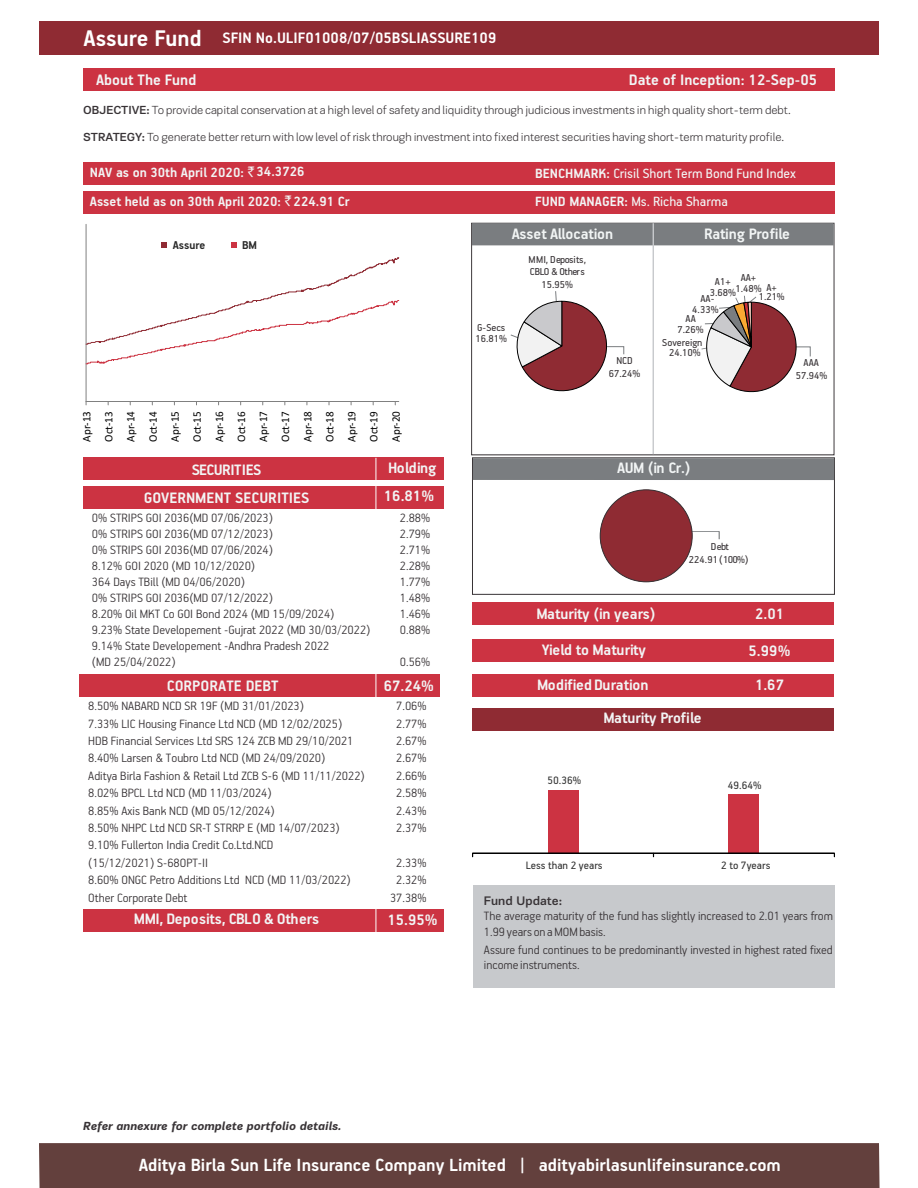
<style>
.page{position:relative;width:918px;height:1188px;background:#fff}
.page>*{position:absolute;margin:0;border:0;box-sizing:border-box;transform-origin:0 0}
.t1{font:700 19.8px "PF Handbook Pro";color:#fff}
.t2{font:700 16.95px "PF Handbook Pro";color:#f2f5f5}
.t3{font:700 16.95px "PF Handbook Pro";letter-spacing:-.02em;color:#f2f5f5}
.t4{font:700 16.95px "PF Handbook Pro";color:#fff}
.t5{font:700 16.95px "PF Handbook Pro";letter-spacing:-.03em;color:#f2f5f5}
.t6{font:700 15px/29.4px "PF Handbook Pro";color:#f2f5f5}
.t7{font:15px/27.9px "PF Handbook Pro";color:#f2f5f5}
.t8{font:300 13.5px/15.3px "PF Handbook Pro";color:#383336}
.t9{font:500 12.75px "PF Encore Sans Pro";color:#383336}
.t10{font:700 12.75px "PF Handbook Pro";color:#292929}
.t11{font:300 12px "PF Encore Sans Pro";color:#383336}
.t12{font:italic 700 12px "PF Encore Sans Pro";color:#383336}
.t13{font:12px "PF Handbook Pro";color:#333}
.t14{font:11.55px/22px "Calibri";color:#000;text-align:justify}
.t15{font:11.25px/10.6px "PF Handbook Pro";color:#383336;text-align:center}
.t16{font:11.25px/12.8px "PF Handbook Pro";letter-spacing:-.03em;color:#383336;text-align:center}
.t17{font:11.1px "PF Handbook Pro";color:#383336}
.s1{font-size:25.35px}
.s2{font-weight:500}
.s3{font-family:"Rupee";font-weight:400}
.s4{font-weight:700}
</style>
<div class="page">
<div style="left:39px;top:21px;width:840px;height:34px;background:#8f2b33"></div>
<div style="left:83px;top:458px;width:361px;height:22px;background:#cc3342"></div>
<div style="left:83px;top:68px;width:751px;height:23px;background:#cc3342"></div>
<div style="left:83px;top:162px;width:751px;height:22px;background:#cc3342"></div>
<div style="left:83px;top:192px;width:751px;height:22px;background:#cc3342"></div>
<div style="left:39px;top:1143px;width:841px;height:45px;background:#63403d"></div>
<svg style="left:161px;top:242px;width:5px;height:6px"></svg>
<svg style="left:231px;top:242px;width:6px;height:6px"></svg>
<div style="left:83px;top:486px;width:361px;height:22px;background:#cc3342"></div>
<div style="left:79px;top:674px;width:361px;height:22px;background:#cc3342"></div>
<div style="left:83px;top:909px;width:361px;height:22px;background:#cc3342"></div>
<div style="left:473px;top:885px;width:361px;height:103px;background:#c7c9cc"></div>
<div style="left:472px;top:674px;width:362px;height:22px;background:#cc3342"></div>
<div style="left:472px;top:603px;width:362px;height:22px;background:#cc3342"></div>
<div style="left:472px;top:457px;width:363px;height:138px;border:1px solid #383336"></div>
<div style="left:472px;top:639px;width:362px;height:22px;background:#cc3342"></div>
<div style="left:472px;top:709px;width:362px;height:22px;background:#8f2b33"></div>
<svg style="left:693px;top:531px;width:27px;height:9px"></svg>
<div style="left:600px;top:489px;width:93px;height:93px;background:#8f2b33;border:1px solid #383336;border-radius:50%"></div>
<div style="left:473px;top:458px;width:361px;height:22px;background:#7a7d80"></div>
<div style="left:472px;top:223px;width:362px;height:22px;background:#7a7d80"></div>
<hr style="left:653px;top:223px;width:1px;height:231px;background:#c7c9cc">
<div style="left:729px;top:794px;width:30px;height:59px;background:#cc3342"></div>
<div style="left:548px;top:790px;width:30px;height:63px;background:#cc3342"></div>
<svg style="left:472px;top:853px;width:363px;height:4px"></svg>
<hr style="left:375px;top:458px;width:2px;height:507px;background:#fff">
<svg style="left:510px;top:291px;width:114px;height:101px"></svg>
<svg style="left:701px;top:295px;width:110px;height:98px"></svg>
<hr style="left:86px;top:224px;width:1px;height:178px;background:#808080">
<hr style="left:86px;top:401px;width:313px;height:1px;background:#808080">
<svg style="left:86px;top:257px;width:313px;height:107px"></svg>
<p class="t4" style="left:84px;top:31px;width:414px"><span class="s1">Assure Fund</span> SFIN No.ULIF01008/07/05BSLIASSURE109</p>
<p class="t2" style="left:96px;top:72px;width:102px">About The Fund</p>
<p class="t2" style="left:629px;top:72px;width:190px">Date of Inception: 12-Sep-05</p>
<p class="t11" style="left:83px;top:105px;width:709px"><span class="s2">OBJECTIVE:</span> To provide capital conservation at a high level of safety and liquidity through judicious investments in high quality short-term debt.</p>
<p class="t11" style="left:83px;top:132px;width:703px"><span class="s2">STRATEGY:</span> To generate better return with low level of risk through investment into fixed interest securities having short-term maturity profile.</p>
<p class="t6" style="left:90px;top:159px;width:261px">NAV as on 30th April 2020: <span class="s3">`</span> 34.3726<br>Asset held as on 30th April 2020: <span class="s3">`</span>224.91 Cr</p>
<p class="t10" style="left:173px;top:240px;width:34px">Assure</p>
<p class="t10" style="left:242px;top:240px;width:17px">BM</p>
<p class="t14" style="left:77px;top:442px;width:32px;rotate:-90deg">Apr-13<br>Oct-13<br>Apr-14<br>Oct-14<br>Apr-15<br>Oct-15<br>Apr-16<br>Oct-16<br>Apr-17<br>Oct-17<br>Apr-18<br>Oct-18<br>Apr-19<br>Oct-19<br>Apr-20</p>
<p class="t5" style="left:192px;top:462px;width:71px">SECURITIES</p>
<p class="t2" style="left:388px;top:461px;width:50px">Holding</p>
<p class="t2" style="left:144px;top:490px;width:167px">GOVERNMENT SECURITIES</p>
<p class="t2" style="left:384px;top:489px;width:52px">16.81%</p>
<p class="t8" style="left:92px;top:511px;width:183px">0% STRIPS GOI 2036(MD 07/06/2023)</p>
<p class="t8" style="left:400px;top:511px;width:32px">2.88%</p>
<p class="t8" style="left:92px;top:527px;width:183px">0% STRIPS GOI 2036(MD 07/12/2023)</p>
<p class="t8" style="left:400px;top:527px;width:32px">2.79%</p>
<p class="t8" style="left:92px;top:543px;width:183px">0% STRIPS GOI 2036(MD 07/06/2024)</p>
<p class="t8" style="left:400px;top:543px;width:32px">2.71%</p>
<p class="t8" style="left:92px;top:559px;width:165px">8.12% GOI 2020 (MD 10/12/2020)</p>
<p class="t8" style="left:400px;top:559px;width:32px">2.28%</p>
<p class="t8" style="left:92px;top:575px;width:155px">364 Days TBill (MD 04/06/2020)</p>
<p class="t8" style="left:400px;top:575px;width:32px">1.77%</p>
<p class="t8" style="left:92px;top:591px;width:183px">0% STRIPS GOI 2036(MD 07/12/2022)</p>
<p class="t8" style="left:400px;top:591px;width:32px">1.48%</p>
<p class="t8" style="left:92px;top:607px;width:244px">8.20% Oil MKT Co GOI Bond 2024 (MD 15/09/2024)</p>
<p class="t8" style="left:400px;top:607px;width:32px">1.46%</p>
<p class="t8" style="left:92px;top:623px;width:280px">9.23% State Developement -Gujrat 2022 (MD 30/03/2022)</p>
<p class="t8" style="left:400px;top:623px;width:32px">0.88%</p>
<p class="t8" style="left:92px;top:639px;width:239px;line-height:16px">9.14% State Developement -Andhra Pradesh 2022 (MD 25/04/2022)</p>
<p class="t8" style="left:400px;top:655px;width:32px">0.56%</p>
<p class="t2" style="left:167px;top:678px;width:114px">CORPORATE DEBT</p>
<p class="t2" style="left:384px;top:678px;width:52px">67.24%</p>
<p class="t8" style="left:88px;top:699px;width:217px">8.50% NABARD NCD SR 19F (MD 31/01/2023)</p>
<p class="t8" style="left:396px;top:699px;width:32px">7.06%</p>
<p class="t8" style="left:88px;top:717px;width:255px">7.33% LIC Housing Finance Ltd NCD (MD 12/02/2025)</p>
<p class="t8" style="left:396px;top:717px;width:32px">2.77%</p>
<p class="t8" style="left:88px;top:734px;width:267px">HDB Financial Services Ltd SRS 124 ZCB MD 29/10/2021</p>
<p class="t8" style="left:396px;top:734px;width:32px">2.67%</p>
<p class="t8" style="left:88px;top:751px;width:238px">8.40% Larsen &amp; Toubro Ltd NCD (MD 24/09/2020)</p>
<p class="t8" style="left:396px;top:751px;width:32px">2.67%</p>
<p class="t8" style="left:88px;top:769px;width:278px">Aditya Birla Fashion &amp; Retail Ltd ZCB S-6 (MD 11/11/2022)</p>
<p class="t8" style="left:396px;top:769px;width:32px">2.66%</p>
<p class="t8" style="left:88px;top:786px;width:185px">8.02% BPCL Ltd NCD (MD 11/03/2024)</p>
<p class="t8" style="left:396px;top:786px;width:32px">2.58%</p>
<p class="t8" style="left:88px;top:804px;width:188px">8.85% Axis Bank NCD (MD 05/12/2024)</p>
<p class="t8" style="left:396px;top:804px;width:32px">2.43%</p>
<p class="t8" style="left:88px;top:821px;width:253px">8.50% NHPC Ltd NCD SR-T STRRP E (MD 14/07/2023)</p>
<p class="t8" style="left:396px;top:821px;width:32px">2.37%</p>
<p class="t8" style="left:88px;top:837px;width:187px;line-height:17.4px">9.10% Fullerton India Credit Co.Ltd.NCD (15/12/2021) S-68OPT-II</p>
<p class="t8" style="left:396px;top:856px;width:32px">2.33%</p>
<p class="t7" style="left:535px;top:160px;width:262px"><span class="s4">BENCHMARK:</span> Crisil Short Term Bond Fund Index<br><span class="s4">FUND MANAGER:</span> Ms. Richa Sharma</p>
<p class="t2" style="left:512px;top:227px;width:103px">Asset Allocation</p>
<p class="t3" style="left:704px;top:227px;width:87px">Rating Profile</p>
<p class="t15" style="left:475px;top:323px;width:33px;line-height:11.1px;text-align:left">G-Secs<br>16.81%</p>
<p class="t16" style="left:529px;top:253px;width:59px">MMI, Deposits,<br>CBLO &amp; Others<br>15.95%</p>
<p class="t15" style="left:609px;top:355px;width:33px;line-height:12.6px">NCD<br>67.24%</p>
<p class="t15" style="left:735px;top:273px;width:43px;text-align:left;text-indent:5px">AA+<br>1.48% A+</p>
<p class="t17" style="left:759px;top:292px;width:28px">1.21%</p>
<p class="t15" style="left:710px;top:277px;width:28px">A1+<br>3.68%</p>
<p class="t15" style="left:692px;top:294px;width:28px">AA-<br>4.33%</p>
<p class="t15" style="left:662px;top:338px;width:42px;line-height:10.1px">Sovereign<br>24.10%</p>
<p class="t15" style="left:677px;top:314px;width:28px">AA<br>7.26%</p>
<p class="t15" style="left:796px;top:357px;width:33px;line-height:12.8px">AAA<br>57.94%</p>
<p class="t2" style="left:617px;top:461px;width:75px">AUM (in Cr.)</p>
<p class="t16" style="left:689px;top:541px;width:61px">Debt<br>224.91 (100%)</p>
<p class="t2" style="left:536px;top:606px;width:121px">Maturity (in years)</p>
<p class="t2" style="left:755px;top:606px;width:31px">2.01</p>
<p class="t3" style="left:542px;top:643px;width:106px">Yield to Maturity</p>
<p class="t2" style="left:749px;top:643px;width:43px">5.99%</p>
<p class="t2" style="left:537px;top:678px;width:113px">Modified Duration</p>
<p class="t2" style="left:755px;top:678px;width:31px">1.67</p>
<p class="t13" style="left:548px;top:775px;width:35px">50.36%</p>
<p class="t3" style="left:603px;top:711px;width:100px">Maturity Profile</p>
<p class="t13" style="left:728px;top:780px;width:35px">49.64%</p>
<p class="t13" style="left:526px;top:860px;width:78px">Less than 2 years</p>
<p class="t13" style="left:721px;top:860px;width:51px">2 to 7years</p>
<p class="t8" style="left:88px;top:873px;width:264px">8.60% ONGC Petro Additions Ltd NCD (MD 11/03/2022)</p>
<p class="t8" style="left:396px;top:873px;width:32px">2.32%</p>
<p class="t8" style="left:88px;top:890px;width:101px">Other Corporate Debt</p>
<p class="t8" style="left:390px;top:890px;width:38px">37.38%</p>
<p class="t9" style="left:484px;top:895px;width:80px">Fund Update:</p>
<p class="t8" style="left:484px;top:909px;width:351px">The average maturity of the fund has slightly increased to 2.01 years from<br>1.99years on a MOM basis.</p>
<p class="t8" style="left:484px;top:943px;width:350px">Assure fund continues to be predominantly invested in highest rated fixed income instruments.</p>
<p class="t3" style="left:134px;top:911px;width:187px">MMI, Deposits, CBLO &amp; Others</p>
<p class="t2" style="left:387px;top:912px;width:52px">15.95%</p>
<p class="t12" style="left:83px;top:1121px;width:260px">Refer annexure for complete portfolio details.</p>
<h1 class="t1" style="left:139px;top:1156px;width:644px">Aditya Birla Sun Life Insurance Company Limited | adityabirlasunlifeinsurance.com</h1>
</div>
